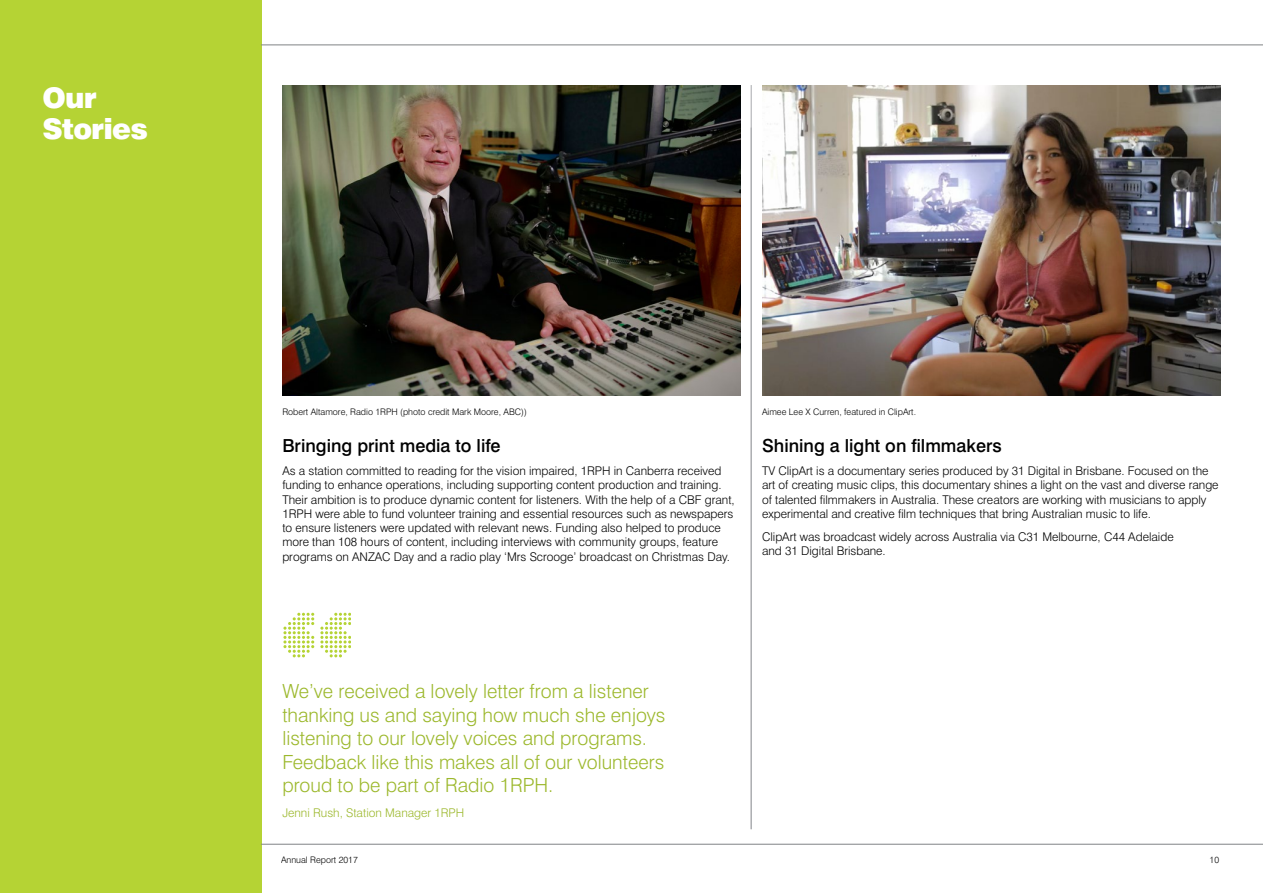
<style>
.page{position:relative;width:1263px;height:893px;background:#fff}
.page>*{position:absolute;margin:0;border:0;box-sizing:border-box;transform-origin:0 0}
.t1{font:900 28.5px/31.5px "Swiss 721 BT";letter-spacing:-.03em;color:#fff}
.t2{font:300 19.5px/23.4px "Swiss 721 BT";color:#9cb82c}
.t3{font:500 18px "Swiss 721 BT";color:#000}
.t4{font:300 12px/14.2px "Swiss 721 BT";color:#000}
.t5{font:300 12px "Swiss 721 BT";color:#9cb82c}
.t6{font:300 9px "Swiss 721 BT";color:#000}
</style>
<div class="page">
<hr style="left:751px;top:85px;width:1px;height:744px;background:#a7a9ac">
<img style="left:282px;top:85px;width:459px;height:310px">
<img style="left:762px;top:85px;width:458px;height:310px">
<div style="left:0;top:0;width:261px;height:893px;background:#b5d334"></div>
<svg style="left:283px;top:613px;width:67px;height:44px"></svg>
<hr style="left:261px;top:45px;width:1002px;height:1px;background:#808285">
<hr style="left:261px;top:844px;width:1002px;height:1px;background:#808285">
<h1 class="t1" style="left:43px;top:82px;width:107px">Our<br>Stories</h1>
<p class="t6" style="left:282px;top:407px;width:246px">Robert Altamore, Radio 1RPH (photo credit Mark Moore, ABC))</p>
<p class="t6" style="left:762px;top:407px;width:156px">Aimee Lee X Curren, featured in ClipArt.</p>
<h3 class="t3" style="left:282px;top:435px;width:220px">Bringing print media to life</h3>
<p class="t4" style="left:282px;top:464px;width:454px">As a station committed to reading for the vision impaired, 1RPH in Canberra received funding to enhance operations, including supporting content production and training.<br>Their ambition is to produce dynamic content for listeners. With the help of a CBF grant, 1RPH were able to fund volunteer training and essential resources such as newspapers to ensure listeners were updated with relevant news. Funding also helped to produce more than 108 hours of content, including interviews with community groups, feature programs on ANZAC Day and a radio play ‘Mrs Scrooge’ broadcast on Christmas Day.</p>
<h3 class="t3" style="left:762px;top:435px;width:241px">Shining a light on filmmakers</h3>
<p class="t4" style="left:762px;top:464px;width:458px">TV ClipArt is a documentary series produced by 31 Digital in Brisbane. Focused on the art of creating music clips, this documentary shines a light on the vast and diverse range of talented filmmakers in Australia. These creators are working with musicians to apply experimental and creative film techniques that bring Australian music to life.</p>
<p class="t4" style="left:762px;top:529px;width:413px">ClipArt was broadcast widely across Australia via C31 Melbourne, C44 Adelaide and 31 Digital Brisbane.</p>
<h2 class="t2" style="left:282px;top:680px;width:385px">We’ve received a lovely letter from a listener thanking us and saying how much she enjoys listening to our lovely voices and programs.<br>Feedback like this makes all of our volunteers proud to be part of Radio 1RPH.</h2>
<p class="t5" style="left:282px;top:805px;width:183px">Jenni Rush, Station Manager 1RPH</p>
<p class="t6" style="left:281px;top:854px;width:78px">Annual Report 2017</p>
<p class="t6" style="left:1209px;top:854px;width:11px">10</p>
</div>
